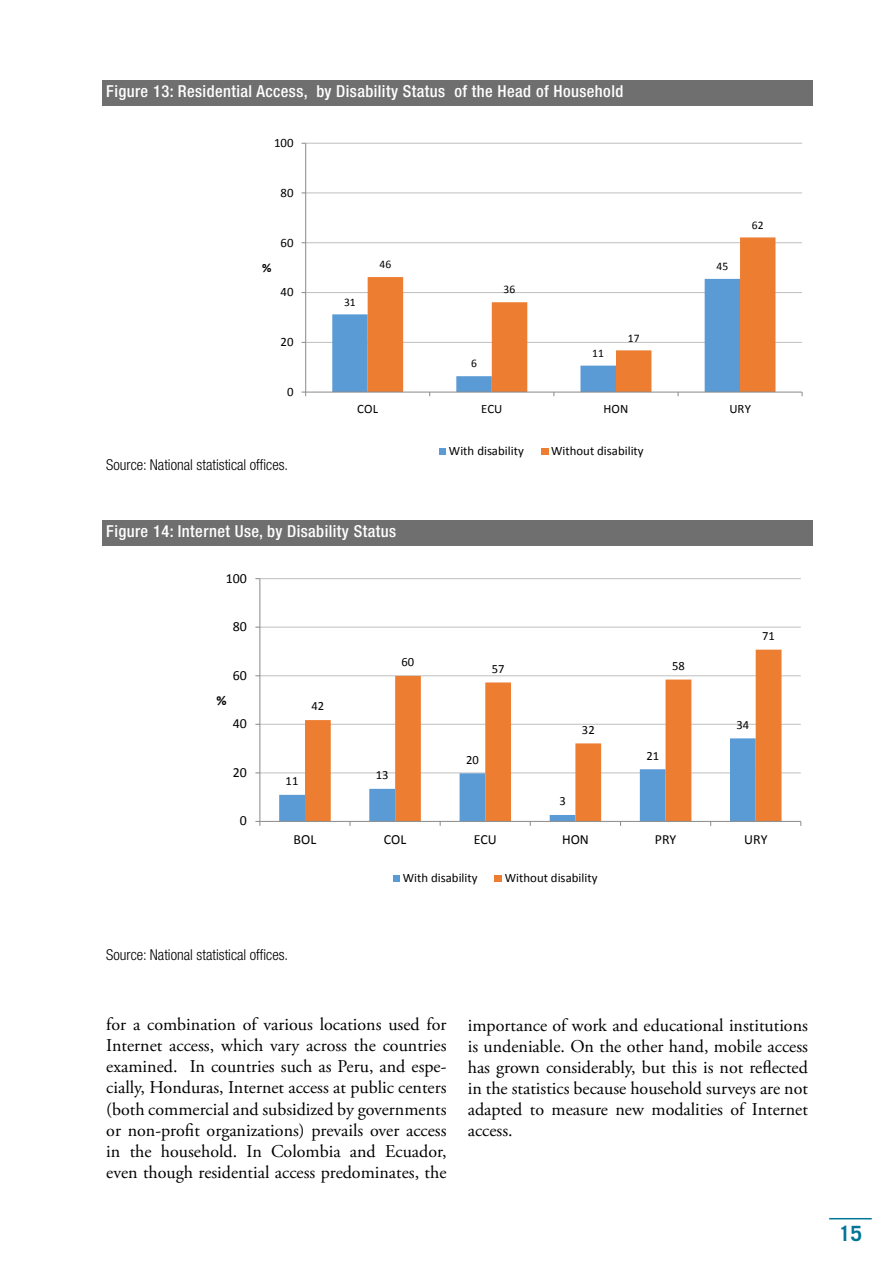
<style>
.page{position:relative;width:893px;height:1263px;background:#fff}
.page>*{position:absolute;margin:0;border:0;box-sizing:border-box;transform-origin:0 0}
.t1{font:700 21px "Trade Gothic";color:#007696}
.t2{font:18px/21px "Adobe Garamond Pro";color:#000;text-align:justify}
.t3{font:500 condensed 16.5px "Helvetica Neue LT Com";letter-spacing:.025em;color:#fff}
.t4{font:300 condensed 15px "Helvetica Neue LT Com";color:#000}
.t5{font:13.95px "Calibri";color:#000}
.t6{font:700 13.95px "Calibri";color:#000}
.t7{font:12.75px "Calibri";color:#000}
.t8{font:700 12.75px "Calibri";color:#000}
.t9{font:12.6px "Calibri";color:#000}
.t10{font:11.55px "Calibri";color:#000}
</style>
<div class="page">
<hr style="left:829px;top:1218px;width:43px;height:1px;background:#007696">
<hr style="left:306px;top:342px;width:496px;height:1px;background:#bfbfbf">
<hr style="left:306px;top:292px;width:496px;height:1px;background:#bfbfbf">
<hr style="left:306px;top:242px;width:496px;height:1px;background:#bfbfbf">
<hr style="left:306px;top:193px;width:496px;height:1px;background:#bfbfbf">
<hr style="left:306px;top:143px;width:496px;height:1px;background:#bfbfbf">
<svg style="left:332px;top:279px;width:36px;height:113px;fill:#5b9bd5"></svg>
<svg style="left:368px;top:237px;width:407px;height:155px"></svg>
<hr style="left:305px;top:143px;width:1px;height:249px;background:#898989">
<hr style="left:306px;top:392px;width:496px;height:1px;background:#898989">
<div style="left:439px;top:448px;width:7px;height:7px;background:#5b9bd5"></div>
<div style="left:541px;top:448px;width:7px;height:7px;background:#ed7d31"></div>
<div style="left:102px;top:81px;width:710px;height:25px;background:#706f6f"></div>
<div style="left:102px;top:521px;width:710px;height:25px;background:#706f6f"></div>
<hr style="left:260px;top:773px;width:541px;height:1px;background:#bfbfbf">
<hr style="left:260px;top:724px;width:541px;height:1px;background:#bfbfbf">
<hr style="left:260px;top:675px;width:541px;height:1px;background:#bfbfbf">
<hr style="left:260px;top:627px;width:541px;height:1px;background:#bfbfbf">
<hr style="left:260px;top:578px;width:541px;height:1px;background:#bfbfbf">
<svg style="left:305px;top:650px;width:476px;height:171px"></svg>
<hr style="left:260px;top:579px;width:1px;height:242px;background:#898989">
<hr style="left:260px;top:821px;width:541px;height:1px;background:#898989">
<svg style="left:255px;top:821px;width:6px;height:5px"></svg>
<svg style="left:279px;top:738px;width:477px;height:88px"></svg>
<div style="left:393px;top:875px;width:7px;height:7px;background:#5b9bd5"></div>
<div style="left:495px;top:875px;width:7px;height:7px;background:#ed7d31"></div>
<p class="t3" style="left:106px;top:81px;width:519px">Figure 13: Residential Access, by Disability Status of the Head of Household</p>
<p class="t7" style="left:274px;top:135px;width:21px">100</p>
<p class="t7" style="left:281px;top:184px;width:14px">80</p>
<p class="t8" style="left:262px;top:260px;width:11px">%</p>
<p class="t7" style="left:281px;top:234px;width:14px">60</p>
<p class="t7" style="left:281px;top:284px;width:14px">40</p>
<p class="t7" style="left:281px;top:334px;width:14px">20</p>
<p class="t7" style="left:287px;top:384px;width:8px">0</p>
<p class="t4" style="left:106px;top:456px;width:183px">Source: National statistical offices.</p>
<p class="t10" style="left:344px;top:294px;width:13px">31</p>
<p class="t10" style="left:379px;top:257px;width:13px">46</p>
<p class="t10" style="left:716px;top:259px;width:13px">45</p>
<p class="t10" style="left:504px;top:282px;width:13px">36</p>
<p class="t10" style="left:471px;top:356px;width:7px">6</p>
<p class="t10" style="left:592px;top:346px;width:13px">11</p>
<p class="t10" style="left:628px;top:330px;width:13px">17</p>
<p class="t10" style="left:752px;top:218px;width:13px">62</p>
<p class="t7" style="left:357px;top:400px;width:22px">COL</p>
<p class="t7" style="left:481px;top:400px;width:23px">ECU</p>
<p class="t7" style="left:604px;top:400px;width:26px">HON</p>
<p class="t7" style="left:729px;top:400px;width:23px">URY</p>
<p class="t7" style="left:449px;top:443px;width:76px">With disability</p>
<p class="t7" style="left:551px;top:443px;width:94px">Without disability</p>
<p class="t3" style="left:106px;top:521px;width:291px">Figure 14: Internet Use, by Disability Status</p>
<p class="t7" style="left:228px;top:562px;width:21px">100</p>
<p class="t5" style="left:226px;top:569px;width:23px">100</p>
<p class="t7" style="left:234px;top:612px;width:14px">80</p>
<p class="t5" style="left:233px;top:618px;width:16px">80</p>
<p class="t7" style="left:234px;top:661px;width:14px">60</p>
<p class="t5" style="left:233px;top:666px;width:16px">60</p>
<p class="t8" style="left:216px;top:687px;width:11px">%</p>
<p class="t6" style="left:216px;top:691px;width:12px">%</p>
<p class="t7" style="left:234px;top:711px;width:14px">40</p>
<p class="t5" style="left:233px;top:715px;width:16px">40</p>
<p class="t7" style="left:234px;top:761px;width:14px">20</p>
<p class="t5" style="left:233px;top:763px;width:16px">20</p>
<p class="t7" style="left:241px;top:811px;width:8px">0</p>
<p class="t5" style="left:240px;top:812px;width:9px">0</p>
<p class="t9" style="left:311px;top:698px;width:14px">42</p>
<p class="t9" style="left:286px;top:773px;width:14px">11</p>
<p class="t9" style="left:402px;top:654px;width:14px">60</p>
<p class="t9" style="left:376px;top:767px;width:14px">13</p>
<p class="t9" style="left:492px;top:661px;width:14px">57</p>
<p class="t9" style="left:466px;top:751px;width:14px">20</p>
<p class="t9" style="left:582px;top:722px;width:14px">32</p>
<p class="t9" style="left:559px;top:793px;width:8px">3</p>
<p class="t9" style="left:672px;top:658px;width:14px">58</p>
<p class="t9" style="left:646px;top:747px;width:14px">21</p>
<p class="t9" style="left:762px;top:628px;width:14px">71</p>
<p class="t9" style="left:736px;top:716px;width:14px">34</p>
<p class="t7" style="left:557px;top:827px;width:26px">HON</p>
<p class="t5" style="left:294px;top:830px;width:24px">BOL</p>
<p class="t5" style="left:384px;top:830px;width:24px">COL</p>
<p class="t5" style="left:474px;top:830px;width:25px">ECU</p>
<p class="t5" style="left:562px;top:830px;width:28px">HON</p>
<p class="t5" style="left:655px;top:830px;width:23px">PRY</p>
<p class="t5" style="left:744px;top:830px;width:25px">URY</p>
<p class="t5" style="left:420px;top:867px;width:92px">Com deficiência</p>
<p class="t5" style="left:539px;top:867px;width:90px">Sem deficiência</p>
<p class="t7" style="left:403px;top:870px;width:76px">With disability</p>
<p class="t7" style="left:505px;top:870px;width:94px">Without disability</p>
<p class="t4" style="left:106px;top:946px;width:183px">Source: National statistical offices.</p>
<p class="t2" style="left:106px;top:1015px;width:342px">for a combination of various locations used for Internet access, which vary across the countries examined. In countries such as Peru, and espe&shy;cially, Honduras, Internet access at public centers (both commercial and subsidized by governments or non-profit organizations) prevails over access in the household. In Colombia and Ecuador, even though residential access predominates, the</p>
<p class="t2" style="left:468px;top:1015px;width:342px">importance of work and educational institutions is undeniable. On the other hand, mobile access has grown considerably, but this is not reflected in the statistics because household surveys are not adapted to measure new modalities of Internet access.</p>
<p class="t1" style="left:839px;top:1220px;width:25px">15</p>
</div>
